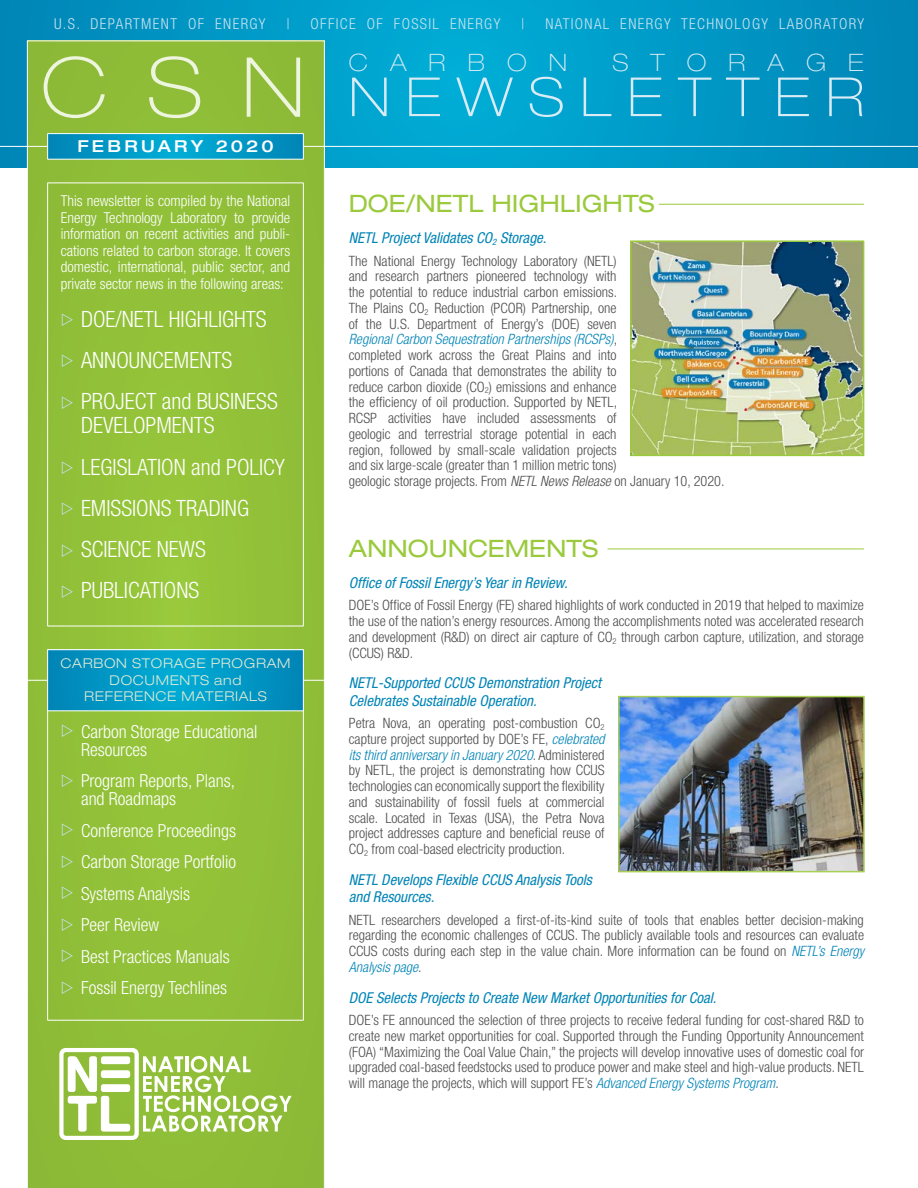
<style>
.page{position:relative;width:918px;height:1188px;background:#fff}
.page>*{position:absolute;margin:0;border:0;box-sizing:border-box;transform-origin:0 0}
.t1{font:100 expanded 54px "Helvetica Neue LT Std";letter-spacing:.3em;color:#d9ebf5}
.t2{font:expanded 24px "Helvetica Neue LT Std";color:#9aca3c}
.t3{font:100 expanded 24px "Helvetica Neue LT Std";letter-spacing:.92em;color:#d9ebf5}
.t4{font:300 condensed 22.5px/41.2px "Helvetica Neue LT Std";color:#fff}
.t5{font:300 condensed 18px/31.5px "Helvetica Neue LT Std";color:#fff}
.t6{font:500 expanded 16.5px "Helvetica Neue LT Std";letter-spacing:.19em;color:#fff}
.t7{font:italic condensed 15px/17.2px "Helvetica Neue";color:#0084b6}
.t8{font:300 condensed 15px/16.5px "Helvetica Neue LT Std";color:#fff;text-align:justify}
.t9{font:300 condensed 15px "Helvetica Neue LT Std";letter-spacing:.09em;color:#cae4f1}
.t10{font:300 condensed 14.25px/15.8px "Helvetica Neue LT Std";color:#4d4d4f;text-align:justify}
.t11{font:300 expanded 13.5px/16.5px "Helvetica Neue LT Std";letter-spacing:.05em;color:#e1e9d4;text-align:center}
.s1{font-style:italic;color:#0084b6}
.s2{font-style:italic}
</style>
<div class="page">
<svg style="left:0;top:0;width:918px;height:167px;background:#009ac7"></svg>
<div style="left:27px;top:40px;width:298px;height:1148px;background:#91bf38"></div>
<hr style="left:0;top:146px;width:918px;height:1px;background:#fff">
<div style="left:47px;top:183px;width:257px;height:443px;border:1px solid #fff"></div>
<svg style="left:49px;top:135px;width:253px;height:23px;background:#0098c5"></svg>
<div style="left:47px;top:133px;width:257px;height:27px;border:1px solid #fff"></div>
<hr style="left:0;top:680px;width:329px;height:1px;background:#fff">
<svg style="left:49px;top:651px;width:253px;height:58px;background:#0097c5"></svg>
<div style="left:47px;top:649px;width:257px;height:62px;border:1px solid #fff"></div>
<svg style="left:59px;top:1048px;width:233px;height:92px"></svg>
<svg style="left:44px;top:56px;width:256px;height:62px;background:#9ac34c"></svg>
<hr style="left:659px;top:204px;width:205px;height:1px;background:#9aca3c">
<hr style="left:608px;top:549px;width:256px;height:1px;background:#9aca3c">
<img style="left:621px;top:699px;width:241px;height:170px">
<div style="left:618px;top:696px;width:247px;height:176px;border:2px solid #a8d056"></div>
<img style="left:633px;top:243px;width:228px;height:210px">
<div style="left:630px;top:240px;width:234px;height:216px;border:2px solid #9aca3c"></div>
<svg style="left:62px;top:313px;width:11px;height:13px"></svg>
<svg style="left:62px;top:355px;width:11px;height:12px"></svg>
<svg style="left:62px;top:396px;width:11px;height:13px"></svg>
<svg style="left:62px;top:461px;width:11px;height:13px"></svg>
<svg style="left:62px;top:502px;width:11px;height:13px"></svg>
<svg style="left:62px;top:544px;width:11px;height:12px"></svg>
<svg style="left:62px;top:585px;width:11px;height:13px"></svg>
<svg style="left:62px;top:725px;width:11px;height:12px"></svg>
<svg style="left:62px;top:774px;width:11px;height:13px"></svg>
<svg style="left:62px;top:824px;width:11px;height:12px"></svg>
<svg style="left:62px;top:855px;width:11px;height:13px"></svg>
<svg style="left:62px;top:887px;width:11px;height:12px"></svg>
<svg style="left:62px;top:918px;width:11px;height:13px"></svg>
<svg style="left:62px;top:950px;width:11px;height:12px"></svg>
<svg style="left:62px;top:981px;width:11px;height:13px"></svg>
<p class="t9" style="left:54px;top:15px;width:213px">U.S. DEPARTMENT OF ENERGY</p>
<p class="t9" style="left:286px;top:15px;width:5px">|</p>
<p class="t9" style="left:311px;top:15px;width:191px">OFFICE OF FOSSIL ENERGY</p>
<p class="t9" style="left:521px;top:15px;width:5px">|</p>
<p class="t9" style="left:545px;top:15px;width:320px">NATIONAL ENERGY TECHNOLOGY LABORATORY</p>
<p class="t6" style="left:77px;top:136px;width:198px">FEBRUARY 2020</p>
<p class="t8" style="left:61px;top:192px;width:231px">This newsletter is compiled by the National Energy Technology Laboratory to provide information on recent activities and publi&shy;cations related to carbon storage. It covers domestic, international, public sector, and private sector news in the following areas:</p>
<h3 class="t4" style="left:81px;top:298px;width:198px">DOE/NETL HIGHLIGHTS<br>ANNOUNCEMENTS<br>PROJECT and BUSINESS</h3>
<h3 class="t4" style="left:81px;top:404px;width:205px">DEVELOPMENTS<br>LEGISLATION and POLICY<br>EMISSIONS TRADING<br>SCIENCE NEWS<br>PUBLICATIONS</h3>
<p class="t11" style="left:61px;top:655px;width:231px">CARBON STORAGE PROGRAM<br>DOCUMENTS and<br>REFERENCE MATERIALS</p>
<p class="t5" style="left:81px;top:722px;width:178px;line-height:18px">Carbon Storage Educational<br>Resources</p>
<p class="t5" style="left:81px;top:772px;width:156px;line-height:18px">Program Reports, Plans, and Roadmaps</p>
<p class="t5" style="left:81px;top:815px;width:157px">Conference Proceedings<br>Carbon Storage Portfolio<br>Systems Analysis<br>Peer Review<br>Best Practices Manuals<br>Fossil Energy Techlines</p>
<h2 class="t3" style="left:349px;top:48px;width:220px">CARBON</h2>
<h2 class="t3" style="left:612px;top:48px;width:253px">STORAGE</h2>
<h1 class="t1" style="left:349px;top:65px;width:517px">NEWSLETTER</h1>
<h2 class="t2" style="left:349px;top:189px;width:307px">DOE/NETL HIGHLIGHTS</h2>
<p class="t7" style="left:349px;top:229px;width:199px">NETL Project Validates CO<sub>2</sub> Storage.</p>
<p class="t10" style="left:349px;top:253px;width:377px;text-align:left">The National Energy Technology Laboratory (NETL)<br>and research partners pioneered technology with<br>the potential to reduce industrial carbon emissions.<br>The Plains CO<sub>2</sub> Reduction (PCOR) Partnership, one<br>of the U.S. Department of Energy’s (DOE) seven<br><span class="s1">Regional Carbon Sequestration Partnerships (RCSPs)</span>,<br>completed work across the Great Plains and into<br>portions of Canada that demonstrates the ability to<br>reduce carbon dioxide (CO<sub>2</sub>) emissions and enhance<br>the efficiency of oil production. Supported by NETL,<br>RCSP activities have included assessments of<br>geologic and terrestrial storage potential in each<br>region, followed by small-scale validation projects<br>and six large-scale (greater than 1 million metric tons)<br>geologic storage projects. From <span class="s2">NETL News Release</span> on January 10, 2020.</p>
<h2 class="t2" style="left:349px;top:534px;width:251px">ANNOUNCEMENTS</h2>
<p class="t7" style="left:349px;top:574px;width:220px">Office of Fossil Energy’s Year in Review.</p>
<p class="t10" style="left:349px;top:597px;width:517px">DOE’s Office of Fossil Energy (FE) shared highlights of work conducted in 2019 that helped to maximize the use of the nation’s energy resources. Among the accomplishments noted was accelerated research and development (R&amp;D) on direct air capture of CO<sub>2</sub> through carbon capture, utilization, and storage (CCUS) R&amp;D.</p>
<p class="t7" style="left:349px;top:674px;width:254px">NETL-Supported CCUS Demonstration Project<br>Celebrates Sustainable Operation.</p>
<p class="t10" style="left:349px;top:715px;width:257px">Petra Nova, an operating post-combustion CO<sub>2 </sub>capture project supported by DOE’s FE, <span class="s1">celebrated its third anniversary in January 2020</span>. Administered by NETL, the project is demonstrating how CCUS technologies can economically support the flexibility and sustainability of fossil fuels at commercial scale. Located in Texas (USA), the Petra Nova project addresses capture and beneficial reuse of CO<sub>2</sub> from coal-based electricity production.</p>
<p class="t7" style="left:349px;top:871px;width:245px">NETL Develops Flexible CCUS Analysis Tools and Resources.</p>
<p class="t10" style="left:349px;top:912px;width:517px">NETL researchers developed a first-of-its-kind suite of tools that enables better decision-making regarding the economic challenges of CCUS. The publicly available tools and resources can evaluate CCUS costs during each step in the value chain. More information can be found on <span class="s1">NETL’s Energy Analysis page</span>.</p>
<p class="t7" style="left:349px;top:989px;width:369px">DOE Selects Projects to Create New Market Opportunities for Coal.</p>
<p class="t10" style="left:349px;top:1012px;width:517px">DOE’s FE announced the selection of three projects to receive federal funding for cost-shared R&amp;D to create new market opportunities for coal. Supported through the Funding Opportunity Announcement (FOA) “Maximizing the Coal Value Chain,” the projects will develop innovative uses of domestic coal for upgraded coal-based feedstocks used to produce power and make steel and high-value products. NETL will manage the projects, which will support FE’s <span class="s1">Advanced Energy Systems Program</span>.</p>
</div>
